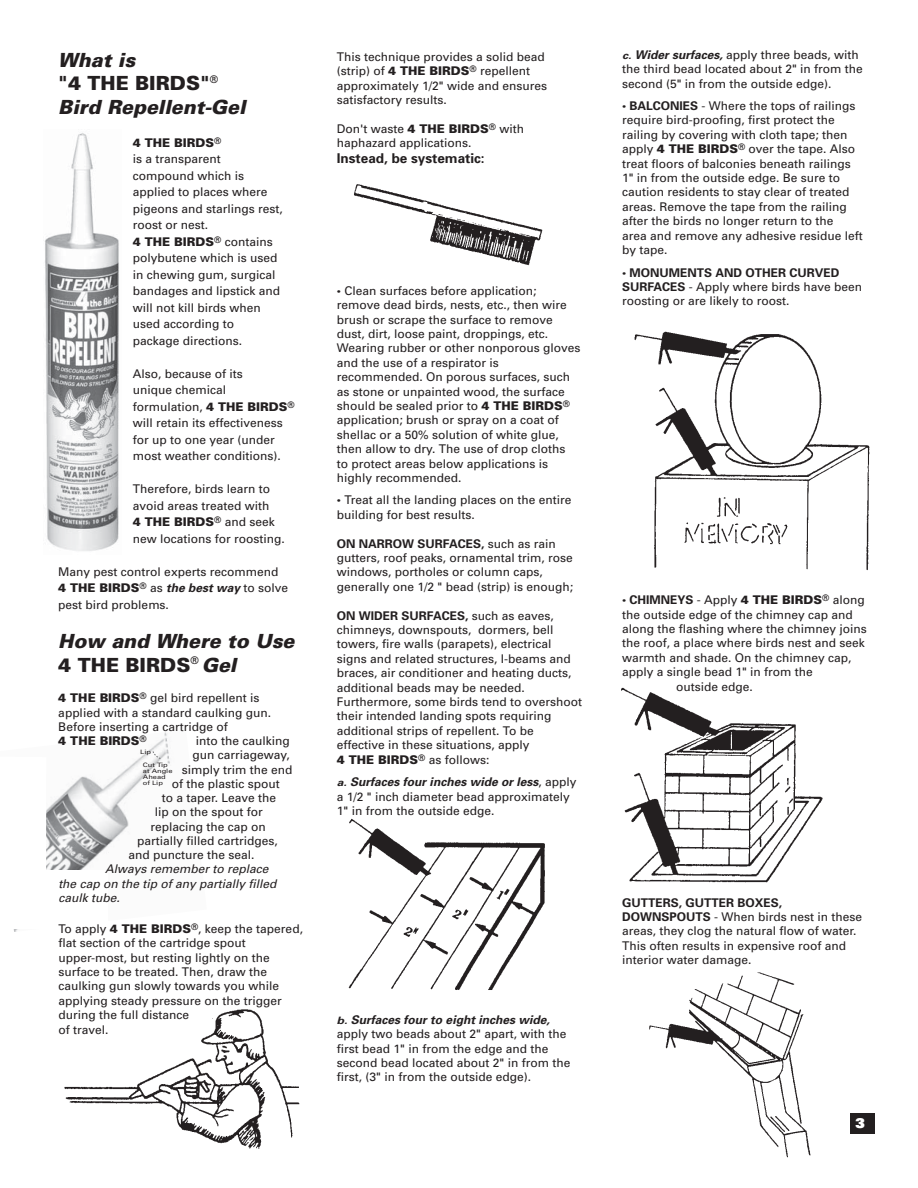
<style>
.page{position:relative;width:918px;height:1188px;background:#fff}
.page>*{position:absolute;margin:0;border:0;box-sizing:border-box;transform-origin:0 0}
.t1{font:italic 900 19.5px/23.2px "Univers";color:#231f20}
.t2{font:700 13.5px "Univers";color:#231f20}
.t3{font:900 13.5px "Univers";color:#fff}
.t4{font:12px/14.4px "Univers";color:#231f20}
.t5{font:italic 12px/14.2px "Univers";color:#231f20}
.t6{font:6px/6px "Univers";color:#231f20;scale:1.25 1}
.s1{font-style:normal}
.s2{font-weight:900}
.s3{font-weight:700;font-style:italic}
.s4{font-size:10.2px}
.s5{font-weight:700}
.s6{font-weight:700;font-style:italic;font-size:10.2px}
</style>
<div class="page">
<img style="left:64px;top:1009px;width:236px;height:140px">
<img style="left:354px;top:184px;width:189px;height:82px">
<img style="left:348px;top:818px;width:197px;height:172px">
<img style="left:634px;top:331px;width:236px;height:240px">
<img style="left:13px;top:732px;width:157px;height:200px">
<div style="left:0;top:870px;width:108px;height:59px;background:#fff"></div>
<svg style="left:13px;top:756px;width:33px;height:114px"></svg>
<img style="left:649px;top:972px;width:162px;height:186px">
<img style="left:621px;top:687px;width:202px;height:196px">
<div style="left:851px;top:1113px;width:24px;height:20px;background:#231f20"></div>
<svg style="left:151px;top:750px;width:11px;height:9px"></svg>
<img style="left:45px;top:133px;width:74px;height:418px">
<h1 class="t1" style="left:58px;top:50px;width:189px">What is<br><span class="s1">"4 THE BIRDS"</span><sup>®<br></sup>Bird Repellent-Gel</h1>
<p class="t4" style="left:133px;top:135px;width:152px;line-height:16.5px"><span class="s2">4 THE BIRDS</span><sup>®<br></sup>is a transparent compound which is applied to places where pigeons and starlings rest, roost or nest.<br><span class="s2">4 THE BIRDS</span><sup>®</sup> contains polybutene which is used in chewing gum, surgical bandages and lipstick and will not kill birds when used according to package directions.</p>
<p class="t4" style="left:133px;top:366px;width:163px;line-height:16.5px">Also, because of its<br>unique chemical formulation, <span class="s2">4 THE BIRDS</span><sup>® </sup>will retain its effectiveness for up to one year (under most weather conditions).</p>
<p class="t4" style="left:133px;top:482px;width:154px;line-height:16.5px">Therefore, birds learn to avoid areas treated with<br><span class="s2">4 THE BIRDS</span><sup>®</sup> and seek new locations for roosting.</p>
<p class="t4" style="left:58px;top:564px;width:231px;line-height:16.5px">Many pest control experts recommend<br><span class="s2">4 THE BIRDS</span><sup>®</sup> as <span class="s3">the best way</span> to solve pest bird problems.</p>
<h1 class="t1" style="left:58px;top:631px;width:238px">How and Where to Use<br><span class="s1">4 THE BIRDS</span><sup>®</sup> Gel</h1>
<p class="t4" style="left:58px;top:692px;width:214px"><span class="s2">4 THE BIRDS</span><sup>®</sup> gel bird repellent is applied with a standard caulking gun.<br>Before inserting a cartridge of<br><span class="s2">4 THE BIRDS</span><sup>®</sup></p>
<p class="t4" style="left:196px;top:735px;width:96px">into the caulking</p>
<p class="t4" style="left:192px;top:749px;width:99px">gun carriageway,</p>
<p class="t4" style="left:182px;top:763px;width:112px">simply trim the end</p>
<p class="t4" style="left:172px;top:777px;width:109px">of the plastic spout</p>
<p class="t4" style="left:162px;top:792px;width:116px">to a taper. Leave the</p>
<p class="t4" style="left:155px;top:806px;width:109px">lip on the spout for</p>
<p class="t4" style="left:150px;top:820px;width:117px">replacing the cap on</p>
<p class="t4" style="left:137px;top:834px;width:142px">partially filled cartridges,</p>
<p class="t4" style="left:128px;top:849px;width:128px">and puncture the seal.</p>
<p class="t5" style="left:58px;top:863px;width:220px;text-indent:47px">Always remember to replace the cap on the tip of any partially filled caulk tube.</p>
<p class="t4" style="left:58px;top:922px;width:246px">To apply <span class="s2">4 THE BIRDS</span><sup>®</sup>, keep the tapered, flat section of the cartridge spout upper-most, but resting lightly on the surface to be treated. Then, draw the caulking gun slowly towards you while applying steady pressure on the trigger during the full distance<br>of travel.</p>
<p class="t6" style="left:143px;top:747px;width:21px;line-height:12.1px;text-indent:-3px">Lip<br>Cut Tip</p>
<p class="t6" style="left:143px;top:768px;width:25px">at Angle<br>Ahead of Lip</p>
<p class="t4" style="left:337px;top:50px;width:212px">This technique provides a solid bead (strip) of <span class="s2">4 THE BIRDS</span><sup>®</sup> repellent approximately 1/2" wide and ensures satisfactory results.</p>
<p class="t4" style="left:337px;top:122px;width:189px">Don't waste <span class="s2">4 THE BIRDS</span><sup>®</sup> with haphazard applications.</p>
<p class="t2" style="left:337px;top:154px;width:149px">Instead, be systematic:</p>
<p class="t4" style="left:337px;top:284px;width:245px"><span class="s4">•</span> Clean surfaces before application; remove dead birds, nests, etc., then wire brush or scrape the surface to remove dust, dirt, loose paint, droppings, etc.<br>Wearing rubber or other nonporous gloves and the use of a respirator is recommended. On porous surfaces, such as stone or unpainted wood, the surface should be sealed prior to <span class="s2">4 THE BIRDS</span><sup>® </sup>application; brush or spray on a coat of shellac or a 50% solution of white glue, then allow to dry. The use of drop cloths<br>to protect areas below applications is highly recommended.</p>
<p class="t4" style="left:337px;top:494px;width:236px"><span class="s4">•</span> Treat all the landing places on the entire building for best results.</p>
<p class="t4" style="left:337px;top:537px;width:238px"><span class="s5">ON NARROW SURFACES,</span> such as rain gutters, roof peaks, ornamental trim, rose windows, portholes or column caps, generally one 1/2 " bead (strip) is enough;</p>
<p class="t4" style="left:337px;top:609px;width:247px"><span class="s5">ON WIDER SURFACES,</span> such as eaves, chimneys, downspouts, dormers, bell towers, fire walls (parapets), electrical signs and related structures, I-beams and braces, air conditioner and heating ducts, additional beads may be needed.<br>Furthermore, some birds tend to overshoot their intended landing spots requiring additional strips of repellent. To be effective in these situations, apply<br><span class="s2">4 THE BIRDS</span><sup>®</sup> as follows:</p>
<p class="t4" style="left:337px;top:776px;width:241px"><span class="s6">a.</span> <span class="s3">Surfaces four inches wide or less</span>, apply a 1/2 " inch diameter bead approximately<br>1" in from the outside edge.</p>
<p class="t4" style="left:337px;top:1013px;width:235px"><span class="s6">b.</span> <span class="s3">Surfaces four to eight inches wide, </span>apply two beads about 2" apart, with the first bead 1" in from the edge and the second bead located about 2" in from the first, (3" in from the outside edge).</p>
<p class="t4" style="left:622px;top:48px;width:242px"><span class="s6">c.</span> <span class="s3">Wider surfaces,</span> apply three beads, with the third bead located about 2" in from the second (5" in from the outside edge).</p>
<p class="t4" style="left:622px;top:100px;width:242px"><span class="s4">•</span> <span class="s5">BALCONIES</span> - Where the tops of railings require bird-proofing, first protect the railing by covering with cloth tape; then apply <span class="s2">4 THE BIRDS</span><sup>®</sup> over the tape. Also treat floors of balconies beneath railings 1" in from the outside edge. Be sure to caution residents to stay clear of treated areas. Remove the tape from the railing after the birds no longer return to the<br>area and remove any adhesive residue left by tape.</p>
<p class="t4" style="left:622px;top:266px;width:242px"><span class="s4">•</span> <span class="s5">MONUMENTS AND OTHER CURVED<br>SURFACES</span> - Apply where birds have been roosting or are likely to roost.</p>
<p class="t4" style="left:622px;top:594px;width:244px"><span class="s4">•</span> <span class="s5">CHIMNEYS</span> - Apply <span class="s2">4 THE BIRDS</span><sup>®</sup> along</p>
<p class="t4" style="left:622px;top:608px;width:232px">the outside edge of the chimney cap and</p>
<p class="t4" style="left:622px;top:623px;width:246px">along the flashing where the chimney joins</p>
<p class="t4" style="left:622px;top:637px;width:244px">the roof, a place where birds nest and seek</p>
<p class="t4" style="left:622px;top:651px;width:231px">warmth and shade. On the chimney cap,</p>
<p class="t4" style="left:622px;top:666px;width:192px">apply a single bead 1" in from the</p>
<p class="t4" style="left:676px;top:680px;width:78px">outside edge.</p>
<p class="t4" style="left:622px;top:896px;width:242px"><span class="s5">GUTTERS, GUTTER BOXES, DOWNSPOUTS</span> - When birds nest in these areas, they clog the natural flow of water.<br>This often results in expensive roof and interior water damage.</p>
<p class="t3" style="left:856px;top:1119px;width:11px">3</p>
</div>
